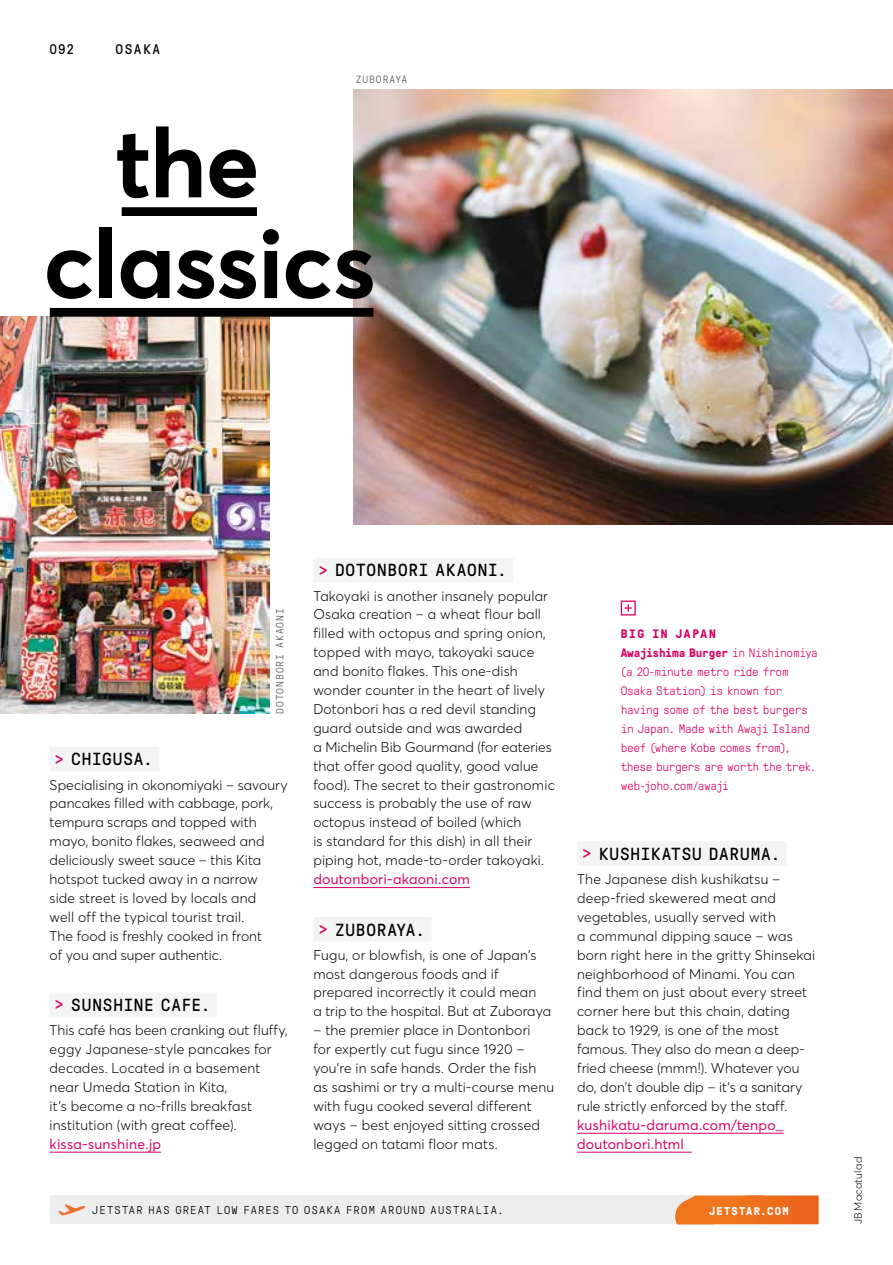
<style>
.page{position:relative;width:893px;height:1265px;background:#fff}
.page>*{position:absolute;margin:0;border:0;box-sizing:border-box;transform-origin:0 0}
.t1{font:700 96.25px "Averta Std";letter-spacing:-.015em;color:#000}
.t2{font:17.5px "GT Pressura Mono";letter-spacing:.045em;color:#000}
.t3{font:300 14px/18.9px "Averta Std";letter-spacing:.01em;color:#000}
.t4{font:14px/18.9px "Averta Std";letter-spacing:.02em;color:#d70365}
.t5{font:14px "GT Pressura Mono";letter-spacing:.1em;color:#000}
.t6{font:300 12.25px/18.9px "GT Pressura Mono";letter-spacing:-.03em;color:#d70365}
.t7{font:300 11.38px "GT Pressura Mono";letter-spacing:.105em;color:#000}
.t8{font:700 11.38px "GT Pressura Mono";letter-spacing:.115em;color:#fff}
.t9{font:300 10.5px "GT Pressura Mono";letter-spacing:.09em;color:#575756}
.t10{font:300 10.5px "Averta Std";letter-spacing:.025em;color:#000}
.s1{color:#d70365}
.s2{font-weight:700}
</style>
<div class="page">
<div style="left:122px;top:207px;width:135px;height:9px;background:#000"></div>
<div style="left:50px;top:1196px;width:769px;height:28px;background:#ededed"></div>
<svg style="left:675px;top:1196px;width:144px;height:28px;background:#ed7323"></svg>
<svg style="left:58px;top:1204px;width:27px;height:11px"></svg>
<div style="left:50px;top:747px;width:109px;height:24px;background:#f4f4f4"></div>
<div style="left:50px;top:993px;width:167px;height:24px;background:#f4f4f4"></div>
<hr style="left:50px;top:1152px;width:111px;height:1px;background:#d70365">
<div style="left:313px;top:558px;width:200px;height:24px;background:#f4f4f4"></div>
<hr style="left:313px;top:887px;width:157px;height:1px;background:#d70365">
<div style="left:313px;top:917px;width:118px;height:24px;background:#f4f4f4"></div>
<div style="left:621px;top:601px;width:15px;height:15px;border:1px solid #d70365"></div>
<svg style="left:625px;top:604px;width:7px;height:8px"></svg>
<img style="left:353px;top:89px;width:540px;height:436px">
<img style="left:0;top:317px;width:269px;height:397px">
<div style="left:50px;top:308px;width:323px;height:9px;background:#000"></div>
<div style="left:577px;top:841px;width:210px;height:25px;background:#f4f4f4"></div>
<hr style="left:577px;top:1133px;width:206px;height:1px;background:#d70365">
<hr style="left:577px;top:1152px;width:115px;height:1px;background:#d70365">
<p class="t5" style="left:50px;top:42px;width:26px">092</p>
<p class="t5" style="left:116px;top:42px;width:46px">OSAKA</p>
<h1 class="t1" style="left:115px;top:95px;width:145px">the</h1>
<p class="t9" style="left:356px;top:74px;width:53px">ZUBORAYA</p>
<h1 class="t1" style="left:44px;top:196px;width:334px">classics</h1>
<p class="t9" style="left:274px;top:714px;width:107px;rotate:-90deg">DOTONBORI AKAONI</p>
<p class="t2" style="left:55px;top:750px;width:100px"><span class="s1">&gt;</span> CHIGUSA.</p>
<p class="t3" style="left:50px;top:775px;width:239px">Specialising in okonomiyaki – savoury pancakes filled with cabbage, pork, tempura scraps and topped with mayo, bonito flakes, seaweed and deliciously sweet sauce – this Kita hotspot tucked away in a narrow<br>side street is loved by locals and<br>well off the typical tourist trail.<br>The food is freshly cooked in front<br>of you and super authentic.</p>
<p class="t2" style="left:55px;top:996px;width:157px"><span class="s1">&gt;</span> SUNSHINE CAFE.</p>
<p class="t3" style="left:50px;top:1020px;width:240px">This café has been cranking out fluffy, eggy Japanese-style pancakes for decades. Located in a basement near Umeda Station in Kita,<br>it’s become a no-frills breakfast institution (with great coffee).</p>
<p class="t4" style="left:50px;top:1134px;width:113px">kissa-sunshine.jp</p>
<p class="t2" style="left:318px;top:561px;width:190px"><span class="s1">&gt;</span> DOTONBORI AKAONI.</p>
<p class="t3" style="left:313px;top:586px;width:243px">Takoyaki is another insanely popular Osaka creation – a wheat flour ball filled with octopus and spring onion, topped with mayo, takoyaki sauce and bonito flakes. This one-dish wonder counter in the heart of lively Dotonbori has a red devil standing guard outside and was awarded<br>a Michelin Bib Gourmand (for eateries that offer good quality, good value food). The secret to their gastronomic success is probably the use of raw octopus instead of boiled (which<br>is standard for this dish) in all their piping hot, made-to-order takoyaki.</p>
<p class="t4" style="left:313px;top:869px;width:158px">doutonbori-akaoni.com</p>
<p class="t2" style="left:318px;top:920px;width:108px"><span class="s1">&gt;</span> ZUBORAYA.</p>
<p class="t3" style="left:313px;top:945px;width:239px">Fugu, or blowfish, is one of Japan’s most dangerous foods and if prepared incorrectly it could mean<br>a trip to the hospital. But at Zuboraya</p>
<p class="t3" style="left:313px;top:1020px;width:242px">– the premier place in Dontonbori<br>for expertly cut fugu since 1920 – you’re in safe hands. Order the fish as sashimi or try a multi-course menu with fugu cooked several different ways – best enjoyed sitting crossed legged on tatami floor mats.</p>
<p class="t6" style="left:621px;top:625px;width:199px"><span class="s2">BIG IN JAPAN<br>Awajishima Burger</span> in Nishinomiya (a 20-minute metro ride from<br>Osaka Station) is known for having some of the best burgers in Japan. Made with Awaji Island beef (where Kobe comes from), these burgers are worth the trek. web-joho.com/awaji</p>
<p class="t2" style="left:582px;top:845px;width:200px"><span class="s1">&gt;</span> KUSHIKATSU DARUMA.</p>
<p class="t3" style="left:577px;top:869px;width:240px">The Japanese dish kushikatsu – deep-fried skewered meat and vegetables, usually served with<br>a communal dipping sauce – was born right here in the gritty Shinsekai neighborhood of Minami. You can find them on just about every street corner here but this chain, dating back to 1929, is one of the most famous. They also do mean a deep&shy;fried cheese (mmm!). Whatever you do, don’t double dip – it’s a sanitary rule strictly enforced by the staff.</p>
<p class="t4" style="left:577px;top:1115px;width:208px">kushikatu-daruma.com/tenpo_ doutonbori.html</p>
<p class="t7" style="left:92px;top:1204px;width:413px">JETSTAR HAS GREAT LOW FARES TO OSAKA FROM AROUND AUSTRALIA.</p>
<p class="t8" style="left:709px;top:1205px;width:81px">JETSTAR.COM</p>
<p class="t10" style="left:851px;top:1224px;width:69px;rotate:-90deg">JB Macatulad</p>
</div>
